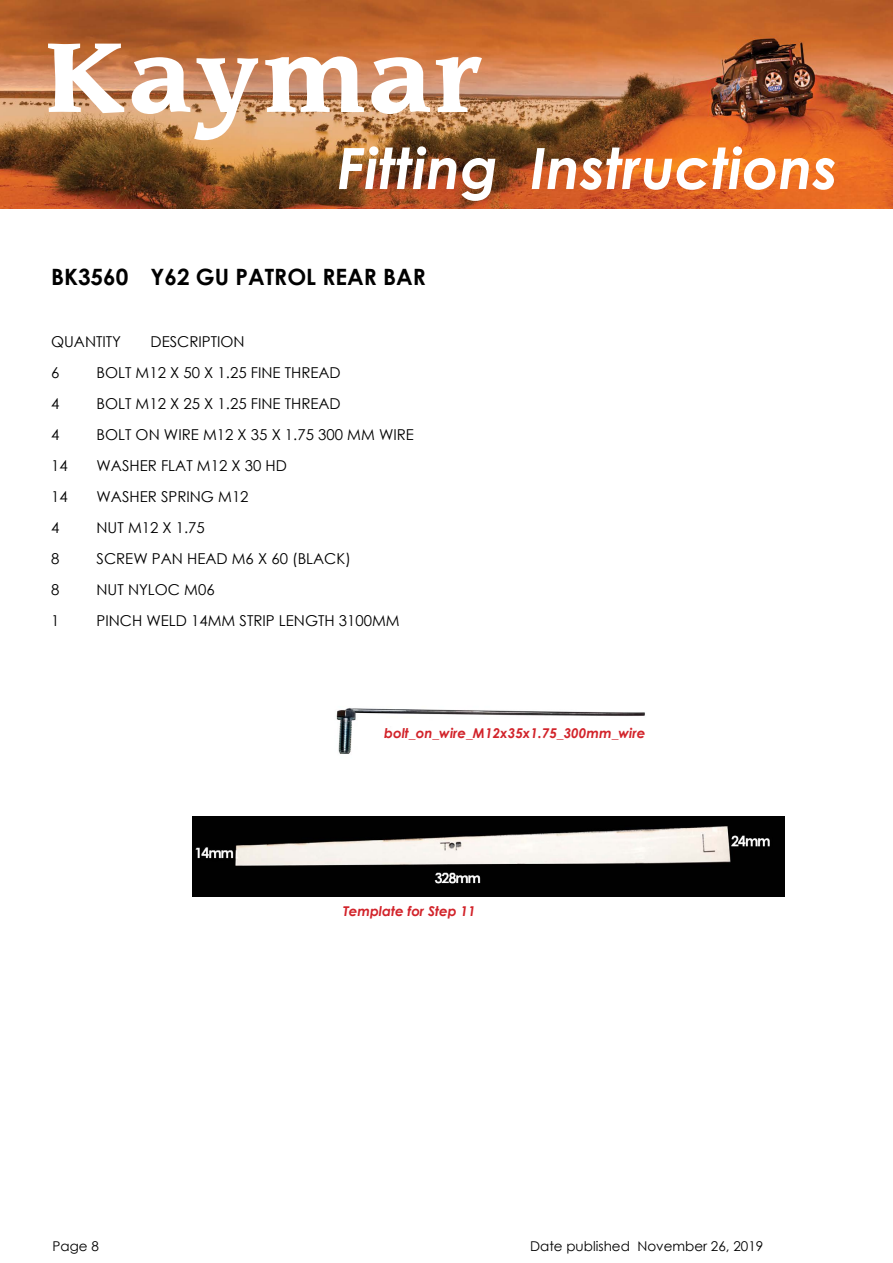
<style>
.page{position:relative;width:893px;height:1263px;background:#fff}
.page>*{position:absolute;margin:0;border:0;box-sizing:border-box;transform-origin:0 0}
.t1{font:700 96px "Leawood";color:#fff}
.t2{font:italic 700 57px "Century Gothic";color:#fff}
.t3{font:700 22.5px "Century Gothic";color:#000}
.t4{font:15px "Century Gothic";color:#000}
.t5{font:italic 700 13.5px "Century Gothic";color:#d2232a}
.t6{font:13.5px "Century Gothic";color:#000}
</style>
<div class="page">
<img style="left:0;top:1px;width:893px;height:208px">
<img style="left:336px;top:708px;width:309px;height:46px">
<img style="left:193px;top:816px;width:591px;height:80px">
<h1 class="t1" style="left:44px;top:23px;width:443px">Kaymar</h1>
<h2 class="t2" style="left:337px;top:125px;width:502px">Fitting Instructions</h2>
<h3 class="t3" style="left:51px;top:260px;width:376px">BK3560 Y62 GU PATROL REAR BAR</h3>
<p class="t4" style="left:51px;top:331px;width:72px">QUANTITY</p>
<p class="t4" style="left:151px;top:331px;width:96px">DESCRIPTION</p>
<p class="t4" style="left:51px;top:362px;width:10px">6</p>
<p class="t4" style="left:97px;top:362px;width:246px">BOLT M12 X 50 X 1.25 FINE THREAD</p>
<p class="t4" style="left:51px;top:393px;width:10px">4</p>
<p class="t4" style="left:97px;top:393px;width:246px">BOLT M12 X 25 X 1.25 FINE THREAD</p>
<p class="t4" style="left:51px;top:424px;width:10px">4</p>
<p class="t4" style="left:97px;top:424px;width:319px">BOLT ON WIRE M12 X 35 X 1.75 300 MM WIRE</p>
<p class="t4" style="left:51px;top:455px;width:18px">14</p>
<p class="t4" style="left:97px;top:455px;width:192px">WASHER FLAT M12 X 30 HD</p>
<p class="t4" style="left:51px;top:486px;width:18px">14</p>
<p class="t4" style="left:97px;top:486px;width:154px">WASHER SPRING M12</p>
<p class="t4" style="left:51px;top:517px;width:10px">4</p>
<p class="t4" style="left:97px;top:517px;width:110px">NUT M12 X 1.75</p>
<p class="t4" style="left:51px;top:548px;width:10px">8</p>
<p class="t4" style="left:97px;top:548px;width:256px">SCREW PAN HEAD M6 X 60 (BLACK)</p>
<p class="t4" style="left:51px;top:579px;width:10px">8</p>
<p class="t4" style="left:97px;top:579px;width:120px">NUT NYLOC M06</p>
<p class="t4" style="left:51px;top:610px;width:10px">1</p>
<p class="t4" style="left:97px;top:610px;width:305px">PINCH WELD 14MM STRIP LENGTH 3100MM</p>
<p class="t5" style="left:384px;top:722px;width:263px">bolt_on_wire_M12x35x1.75_300mm_wire</p>
<p class="t5" style="left:343px;top:901px;width:134px">Template for Step 11</p>
<p class="t6" style="left:53px;top:1237px;width:48px">Page 8</p>
<p class="t6" style="left:530px;top:1237px;width:235px">Date published November 26, 2019</p>
</div>
